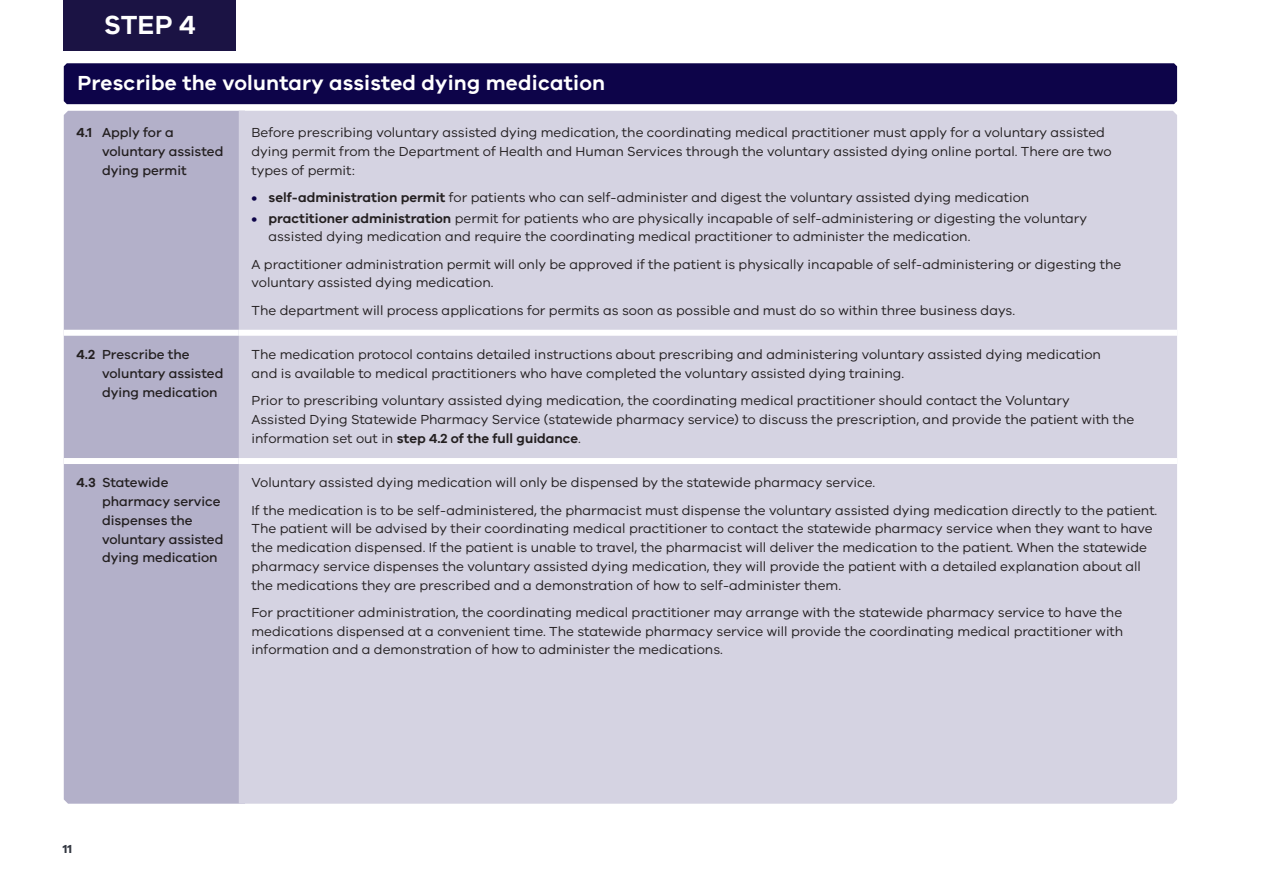
<style>
.page{position:relative;width:1263px;height:893px;background:#fff}
.page>*{position:absolute;margin:0;border:0;box-sizing:border-box;transform-origin:0 0}
.t1{font:600 27px "VIC";color:#fff}
.t2{font:600 21px "VIC";letter-spacing:.01em;color:#fff}
.t3{font:13.5px/18.8px "VIC";color:#231f20}
.t4{font:500 13.5px/18.8px "VIC";color:#231f20}
.t5{font:700 12px "VIC";color:#323640}
.s1{font-weight:600}
.s2{font-weight:600;color:#0d0449}
</style>
<div class="page">
<div style="left:64px;top:111px;width:175px;height:693px;background:#b3b0c9"></div>
<div style="left:239px;top:111px;width:938px;height:693px;background:#d5d3e2"></div>
<div style="left:64px;top:63px;width:1113px;height:41px;background:#0d0449"></div>
<div style="left:64px;top:330px;width:175px;height:6px;background:#fff"></div>
<div style="left:239px;top:330px;width:938px;height:6px;background:#fff"></div>
<div style="left:64px;top:458px;width:175px;height:6px;background:#fff"></div>
<div style="left:239px;top:458px;width:938px;height:6px;background:#fff"></div>
<div style="left:64px;top:0;width:172px;height:51px;background:#1b1344"></div>
<h1 class="t1" style="left:104px;top:8px;width:93px">STEP 4</h1>
<h2 class="t2" style="left:77px;top:70px;width:529px">Prescribe the voluntary assisted dying medication</h2>
<p class="t4" style="left:102px;top:123px;width:123px;text-indent:-26px"><span class="s1">4.1</span> Apply for a voluntary assisted dying permit</p>
<p class="t3" style="left:252px;top:123px;width:861px">Before prescribing voluntary assisted dying medication, the coordinating medical practitioner must apply for a voluntary assisted dying permit from the Department of Health and Human Services through the voluntary assisted dying online portal. There are two types of permit:</p>
<p class="t3" style="left:252px;top:187px;width:779px"><span class="s2">•</span> <span class="s1">self-administration permit</span> for patients who can self-administer and digest the voluntary assisted dying medication</p>
<p class="t3" style="left:269px;top:208px;width:820px;text-indent:-17px"><span class="s2">•</span> <span class="s1">practitioner administration</span> permit for patients who are physically incapable of self-administering or digesting the voluntary assisted dying medication and require the coordinating medical practitioner to administer the medication.</p>
<p class="t3" style="left:252px;top:254px;width:871px">A practitioner administration permit will only be approved if the patient is physically incapable of self-administering or digesting the voluntary assisted dying medication.</p>
<p class="t3" style="left:252px;top:300px;width:765px">The department will process applications for permits as soon as possible and must do so within three business days.</p>
<p class="t4" style="left:102px;top:345px;width:123px;text-indent:-26px"><span class="s1">4.2</span> Prescribe the voluntary assisted dying medication</p>
<p class="t3" style="left:252px;top:345px;width:851px">The medication protocol contains detailed instructions about prescribing and administering voluntary assisted dying medication and is available to medical practitioners who have completed the voluntary assisted dying training.</p>
<p class="t3" style="left:252px;top:391px;width:884px">Prior to prescribing voluntary assisted dying medication, the coordinating medical practitioner should contact the Voluntary<br>Assisted Dying Statewide Pharmacy Service (statewide pharmacy service) to discuss the prescription, and provide the patient with the information set out in <span class="s1">step 4.2 of the full guidance</span>.</p>
<p class="t4" style="left:102px;top:473px;width:123px;text-indent:-26px"><span class="s1">4.3</span> Statewide pharmacy service dispenses the voluntary assisted dying medication</p>
<p class="t3" style="left:252px;top:469px;width:907px;line-height:27.3px">Voluntary assisted dying medication will only be dispensed by the statewide pharmacy service.<br>If the medication is to be self-administered, the pharmacist must dispense the voluntary assisted dying medication directly to the patient.</p>
<p class="t3" style="left:252px;top:519px;width:902px">The patient will be advised by their coordinating medical practitioner to contact the statewide pharmacy service when they want to have the medication dispensed. If the patient is unable to travel, the pharmacist will deliver the medication to the patient. When the statewide pharmacy service dispenses the voluntary assisted dying medication, they will provide the patient with a detailed explanation about all the medications they are prescribed and a demonstration of how to self-administer them.</p>
<p class="t3" style="left:252px;top:602px;width:873px;text-align:justify">For practitioner administration, the coordinating medical practitioner may arrange with the statewide pharmacy service to have the medications dispensed at a convenient time. The statewide pharmacy service will provide the coordinating medical practitioner with information and a demonstration of how to administer the medications.</p>
<p class="t5" style="left:63px;top:841px;width:11px">11</p>
</div>
